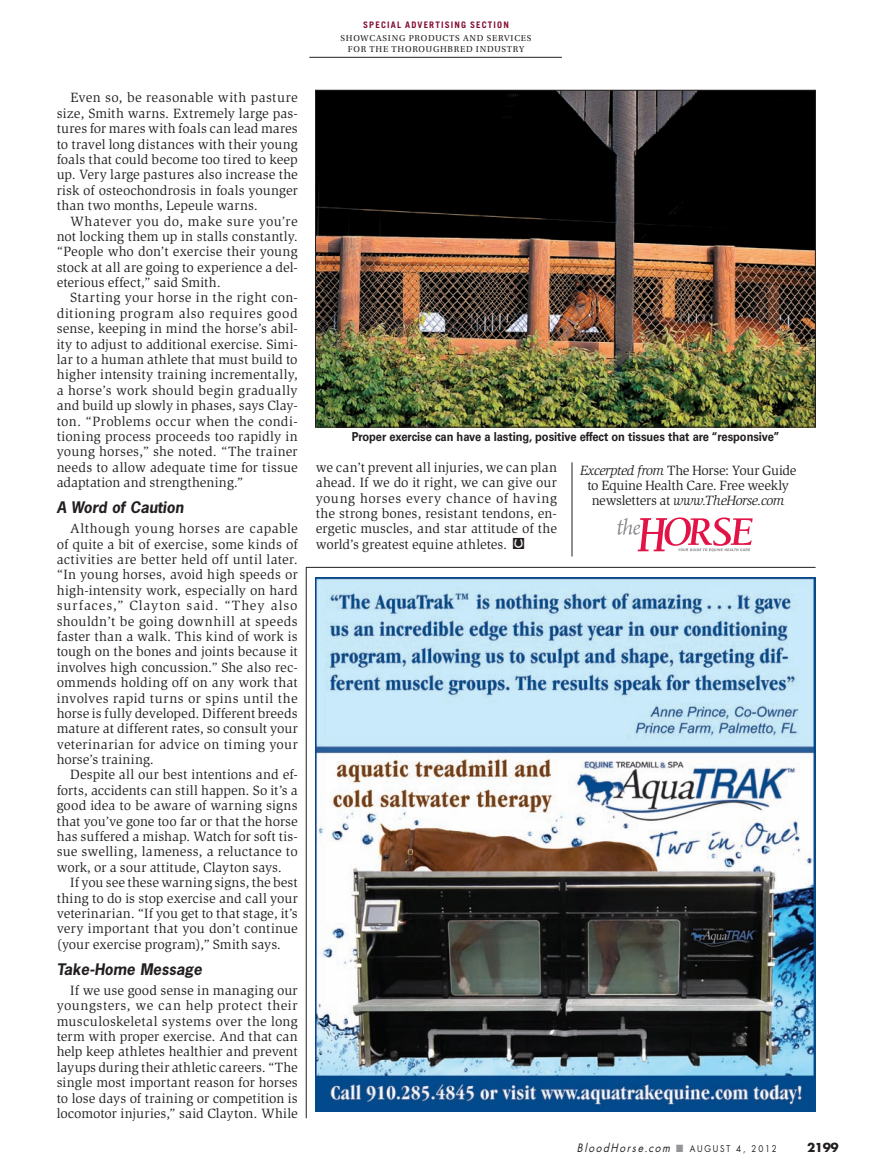
<style>
.page{position:relative;width:878px;height:1175px;background:#fff}
.page>*{position:absolute;margin:0;border:0;box-sizing:border-box;transform-origin:0 0}
.t1{font:italic 700 15px "News Gothic Std";color:#231f20}
.t2{font:13.8px/15.3px "Slimbach Std";letter-spacing:.01em;color:#231f20;text-align:justify}
.t3{font:13.8px "Slimbach Std";letter-spacing:.03em;color:#231f20}
.t4{font:13.8px/15.3px "Slimbach Std";letter-spacing:-.02em;color:#231f20;text-align:center}
.t5{font:13.8px "Slimbach Std";letter-spacing:-.01em;color:#231f20}
.t6{font:13.8px "Slimbach Std";letter-spacing:.035em;color:#231f20}
.t7{font:13.8px "Slimbach Std";letter-spacing:.065em;color:#231f20}
.t8{font:700 12.3px "Univers LT Std";letter-spacing:-.005em;color:#231f20;scale:.9 1}
.t9{font:700 12px "Futura Std";color:#231f20}
.t10{font:italic 11.25px "Futura Std";color:#231f20;scale:.9 1}
.t11{font:9px/10.5px "Utopia Std";letter-spacing:.08em;color:#231f20;text-align:center}
.t12{font:700 9px "Trade Gothic LT Std";letter-spacing:.125em;color:#820b2e}
.s1{font-family:"Blood Horse Bats"}
.s2{font-style:italic}
.s3{color:#939598}
.s4{font-style:normal;font-size:9px}
</style>
<div class="page">
<hr style="left:309px;top:57px;width:252px;height:1px;background:#231f20">
<img style="left:315px;top:577px;width:500px;height:533px">
<hr style="left:306px;top:567px;width:509px;height:1px;background:#231f20">
<hr style="left:306px;top:567px;width:1px;height:550px;background:#231f20">
<svg style="left:617px;top:517px;width:135px;height:34px"></svg>
<hr style="left:571px;top:462px;width:1px;height:94px;background:#231f20">
<img style="left:317px;top:92px;width:496px;height:333px">
<p class="t2" style="left:70px;top:91px;width:229px">Even so, be reasonable with pasture</p>
<p class="t2" style="left:57px;top:106px;width:242px">size, Smith warns. Extremely large pas-</p>
<p class="t2" style="left:57px;top:122px;width:242px">tures for mares with foals can lead mares</p>
<p class="t2" style="left:57px;top:137px;width:242px">to travel long distances with their young</p>
<p class="t2" style="left:57px;top:153px;width:242px">foals that could become too tired to keep</p>
<p class="t2" style="left:57px;top:168px;width:242px">up. Very large pastures also increase the</p>
<p class="t2" style="left:57px;top:183px;width:242px">risk of osteochondrosis in foals younger</p>
<p class="t2" style="left:57px;top:199px;width:203px">than two months, Lepeule warns.</p>
<p class="t2" style="left:70px;top:214px;width:229px">Whatever you do, make sure you’re</p>
<p class="t2" style="left:57px;top:229px;width:242px">not locking them up in stalls constantly.</p>
<p class="t2" style="left:57px;top:245px;width:242px">“People who don’t exercise their young</p>
<p class="t2" style="left:57px;top:260px;width:242px">stock at all are going to experience a del-</p>
<p class="t2" style="left:57px;top:276px;width:166px">eterious effect,” said Smith.</p>
<p class="t3" style="left:70px;top:292px;width:229px">Starting your horse in the right con-</p>
<p class="t6" style="left:57px;top:308px;width:242px">ditioning program also requires good</p>
<p class="t2" style="left:57px;top:322px;width:242px">sense, keeping in mind the horse’s abil-</p>
<p class="t2" style="left:57px;top:337px;width:242px">ity to adjust to additional exercise. Simi-</p>
<p class="t2" style="left:57px;top:352px;width:242px">lar to a human athlete that must build to</p>
<p class="t2" style="left:57px;top:368px;width:242px">higher intensity training incrementally,</p>
<p class="t2" style="left:57px;top:383px;width:242px">a horse’s work should begin gradually</p>
<p class="t2" style="left:57px;top:399px;width:242px">and build up slowly in phases, says Clay-</p>
<p class="t2" style="left:57px;top:414px;width:242px">ton. “Problems occur when the condi-</p>
<p class="t2" style="left:57px;top:429px;width:243px">tioning process proceeds too rapidly in</p>
<p class="t2" style="left:57px;top:445px;width:242px">young horses,” she noted. “The trainer</p>
<p class="t2" style="left:57px;top:460px;width:242px">needs to allow adequate time for tissue</p>
<p class="t2" style="left:57px;top:475px;width:188px">adaptation and strengthening.”</p>
<p class="t1" style="left:57px;top:499px;width:128px">A Word of Caution</p>
<p class="t3" style="left:70px;top:523px;width:229px">Although young horses are capable</p>
<p class="t2" style="left:57px;top:537px;width:242px">of quite a bit of exercise, some kinds of</p>
<p class="t2" style="left:57px;top:552px;width:242px">activities are better held off until later.</p>
<p class="t2" style="left:57px;top:568px;width:242px">“In young horses, avoid high speeds or</p>
<p class="t2" style="left:57px;top:583px;width:242px">high-intensity work, especially on hard</p>
<p class="t7" style="left:57px;top:600px;width:242px">surfaces,” Clayton said. “They also</p>
<p class="t3" style="left:57px;top:615px;width:242px">shouldn’t be going downhill at speeds</p>
<p class="t2" style="left:57px;top:629px;width:242px">faster than a walk. This kind of work is</p>
<p class="t2" style="left:57px;top:645px;width:242px">tough on the bones and joints because it</p>
<p class="t2" style="left:57px;top:660px;width:242px">involves high concussion.” She also rec-</p>
<p class="t2" style="left:57px;top:675px;width:242px">ommends holding off on any work that</p>
<p class="t2" style="left:57px;top:691px;width:242px">involves rapid turns or spins until the</p>
<p class="t2" style="left:57px;top:706px;width:242px">horse is fully developed. Different breeds</p>
<p class="t2" style="left:57px;top:721px;width:242px">mature at different rates, so consult your</p>
<p class="t2" style="left:57px;top:737px;width:242px">veterinarian for advice on timing your</p>
<p class="t2" style="left:57px;top:752px;width:99px">horse’s training.</p>
<p class="t2" style="left:70px;top:768px;width:229px">Despite all our best intentions and ef-</p>
<p class="t2" style="left:57px;top:783px;width:242px">forts, accidents can still happen. So it’s a</p>
<p class="t2" style="left:57px;top:798px;width:242px">good idea to be aware of warning signs</p>
<p class="t5" style="left:57px;top:815px;width:242px">that you’ve gone too far or that the horse</p>
<p class="t2" style="left:57px;top:829px;width:242px">has suffered a mishap. Watch for soft tis-</p>
<p class="t2" style="left:57px;top:844px;width:242px">sue swelling, lameness, a reluctance to</p>
<p class="t5" style="left:57px;top:861px;width:227px">work, or a sour attitude, Clayton says.</p>
<p class="t2" style="left:70px;top:875px;width:229px">If you see these warning signs, the best</p>
<p class="t2" style="left:57px;top:891px;width:242px">thing to do is stop exercise and call your</p>
<p class="t2" style="left:57px;top:906px;width:242px">veterinarian. “If you get to that stage, it’s</p>
<p class="t2" style="left:57px;top:921px;width:242px">very important that you don’t continue</p>
<p class="t2" style="left:57px;top:937px;width:226px">(your exercise program),” Smith says.</p>
<p class="t1" style="left:57px;top:960px;width:147px">Take-Home Message</p>
<p class="t2" style="left:57px;top:983px;width:242px;text-indent:14px">If we use good sense in managing our youngsters, we can help protect their musculoskeletal systems over the long term with proper exercise. And that can help keep athletes healthier and prevent layups during their athletic careers. “The single most important reason for horses to lose days of training or competition is locomotor injuries,” said Clayton. While</p>
<p class="t12" style="left:363px;top:20px;width:147px">SPECIAL ADVERTISING SECTION</p>
<p class="t11" style="left:340px;top:33px;width:192px">SHOWCASING PRODUCTS AND SERVICES<br>FOR THE THOROUGHBRED INDUSTRY</p>
<p class="t8" style="left:351px;top:429px;width:477px">Proper exercise can have a lasting, positive effect on tissues that are “responsive”</p>
<p class="t2" style="left:316px;top:460px;width:243px">we can’t prevent all injuries, we can plan ahead. If we do it right, we can give our young horses every chance of having the strong bones, resistant tendons, en&shy;ergetic muscles, and star attitude of the world’s greatest equine athletes. <span class="s1">b</span></p>
<p class="t4" style="left:580px;top:463px;width:218px"><span class="s2">Excerpted from</span> The Horse: Your Guide to Equine Health Care. Free weekly newsletters at <span class="s2">www.TheHorse.com</span></p>
<p class="t10" style="left:577px;top:1141px;width:223px">BloodHorse.com <span class="s3">■</span> <span class="s4">A U G U S T 4 , 2 0 1 2</span></p>
<p class="t9" style="left:807px;top:1140px;width:33px">2199</p>
</div>
